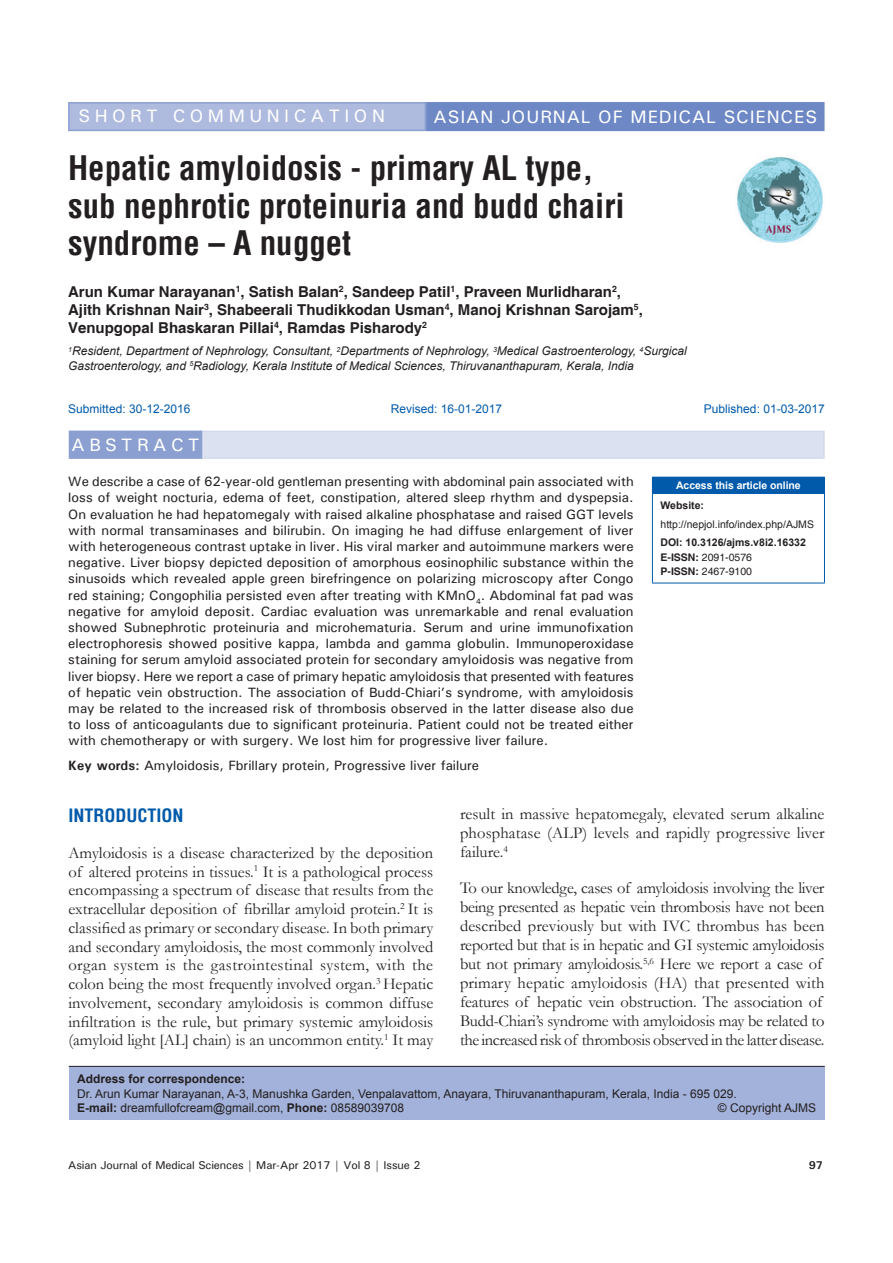
<style>
.page{position:relative;width:893px;height:1263px;background:#fff}
.page>*{position:absolute;margin:0;border:0;box-sizing:border-box;transform-origin:0 0}
.AT{font:700 condensed 33px/37.5px "Helvetica";color:#231f20}
.AH{font:500 18px "Univers";letter-spacing:.05em;color:#fff}
.AH-2{font:500 18px "Univers";letter-spacing:.25em;color:#fff}
.t1{font:700 condensed 18px "Helvetica";color:#015aaa}
.ABSH{font:500 18px "Univers";letter-spacing:.25em;color:#fff}
.TX{font:16.5px/18.8px "Garamond";letter-spacing:-.015em;color:#231f20;text-align:justify}
.AU{font:700 15px/18px "Helvetica";color:#231f20}
.ABS{font:500 13.5px/16.2px "Univers";color:#231f20;text-align:justify}
.KWD{font:500 13.5px "Univers";color:#231f20}
.AFF{font:italic 12px/14.4px "Arial";color:#231f20}
.ADD{font:12px/14.4px "Arial";color:#231f20}
.HIS_1{font:12px "Arial";color:#015aaa}
.t2{font:500 11.25px "Univers";letter-spacing:-.01em;color:#231f20}
.t3{font:700 11.25px "Univers";color:#231f20}
.t4{font:700 10.5px/14.2px "Arial";color:#231f20}
.t5{font:10.5px/18.8px "Arial";color:#231f20}
.t6{font:700 10.5px "Arial";letter-spacing:-.005em;color:#fff}
.s1{font-weight:700}
.s2{font-family:"Helvetica"}
.s3{font-family:"Helvetica";font-weight:400}
</style>
<div class="page">
<div style="left:69px;top:431px;width:756px;height:28px;background:#dbe1f1"></div>
<div style="left:69px;top:431px;width:132px;height:27px;background:#8b9fd1"></div>
<div style="left:69px;top:431px;width:133px;height:28px;border:2px solid #8b9fd1"></div>
<div style="left:69px;top:103px;width:356px;height:27px;background:#aebade"></div>
<div style="left:68px;top:102px;width:358px;height:29px;border:2px solid #8b9fd1"></div>
<div style="left:427px;top:103px;width:397px;height:27px;background:#6d88c5"></div>
<div style="left:426px;top:102px;width:398px;height:29px;border:2px solid #6d88c5"></div>
<div style="left:652px;top:477px;width:172px;height:16px;background:#015aaa"></div>
<svg style="left:824px;top:477px;width:1px;height:16px"></svg>
<hr style="left:652px;top:494px;width:1px;height:89px;background:#015aaa">
<hr style="left:652px;top:493px;width:173px;height:1px;background:#015aaa">
<hr style="left:824px;top:494px;width:1px;height:89px;background:#015aaa">
<hr style="left:652px;top:583px;width:173px;height:1px;background:#015aaa">
<img style="left:737px;top:157px;width:86px;height:86px">
<div style="left:69px;top:1066px;width:756px;height:54px;background:#a3b2da"></div>
<hr style="left:69px;top:1066px;width:756px;height:1px;background:#231f20">
<p class="AH-2" style="left:79px;top:105px;width:308px">SHORT COMMUNICATION</p>
<p class="AH" style="left:434px;top:105px;width:385px">ASIAN JOURNAL OF MEDICAL SCIENCES</p>
<p class="AT" style="left:68px;top:149px;width:558px">Hepatic amyloidosis - primary AL type, sub nephrotic proteinuria and budd chairi syndrome – A nugget</p>
<p class="AU" style="left:68px;top:283px;width:576px">Arun Kumar Narayanan<sup>1</sup>, Satish Balan<sup>2</sup>, Sandeep Patil<sup>1</sup>, Praveen Murlidharan<sup>2</sup>,<br>Ajith Krishnan Nair<sup>3</sup>, Shabeerali Thudikkodan Usman<sup>4</sup>, Manoj Krishnan Sarojam<sup>5</sup>,<br>Venupgopal Bhaskaran Pillai<sup>4</sup>, Ramdas Pisharody<sup>2</sup></p>
<p class="AFF" style="left:68px;top:344px;width:620px"><sup>1</sup>Resident, Department of Nephrology, Consultant, <sup>2</sup>Departments of Nephrology, <sup>3</sup>Medical Gastroenterology, <sup>4</sup>Surgical<br>Gastroenterology, and <sup>5</sup>Radiology, Kerala Institute of Medical Sciences, Thiruvananthapuram, Kerala, India</p>
<p class="HIS_1" style="left:68px;top:400px;width:124px">Submitted: 30-12-2016</p>
<p class="HIS_1" style="left:391px;top:400px;width:113px">Revised: 16-01-2017</p>
<p class="HIS_1" style="left:704px;top:400px;width:122px">Published: 01-03-2017</p>
<p class="ABSH" style="left:72px;top:433px;width:129px">ABSTRACT</p>
<p class="ABS" style="left:68px;top:473px;width:567px">We describe a case of 62-year-old gentleman presenting with abdominal pain associated with loss of weight nocturia, edema of feet, constipation, altered sleep rhythm and dyspepsia.<br>On evaluation he had hepatomegaly with raised alkaline phosphatase and raised GGT levels with normal transaminases and bilirubin. On imaging he had diffuse enlargement of liver with heterogeneous contrast uptake in liver. His viral marker and autoimmune markers were negative. Liver biopsy depicted deposition of amorphous eosinophilic substance within the sinusoids which revealed apple green birefringence on polarizing microscopy after Congo red staining; Congophilia persisted even after treating with KMnO<sub>4</sub>. Abdominal fat pad was negative for amyloid deposit. Cardiac evaluation was unremarkable and renal evaluation showed Subnephrotic proteinuria and microhematuria. Serum and urine immunofixation electrophoresis showed positive kappa, lambda and gamma globulin. Immunoperoxidase staining for serum amyloid associated protein for secondary amyloidosis was negative from liver biopsy. Here we report a case of primary hepatic amyloidosis that presented with features of hepatic vein obstruction. The association of Budd-Chiari’s syndrome, with amyloidosis may be related to the increased risk of thrombosis observed in the latter disease also due to loss of anticoagulants due to significant proteinuria. Patient could not be treated either with chemotherapy or with surgery. We lost him for progressive liver failure.</p>
<p class="KWD" style="left:68px;top:757px;width:412px"><span class="s1">Key words:</span> Amyloidosis, Fbrillary protein, Progressive liver failure</p>
<p class="t6" style="left:676px;top:478px;width:126px">Access this article online</p>
<p class="t5" style="left:660px;top:496px;width:155px"><span class="s1">Website: </span>http://nepjol.info/index.php/AJMS</p>
<p class="t4" style="left:660px;top:536px;width:147px">DOI: 10.3126/ajms.v8i2.16332<br><span class="s2">E-ISSN:</span> <span class="s3">2091-0576<br></span><span class="s2">P-ISSN:</span> <span class="s3">2467-9100</span></p>
<h1 class="t1" style="left:68px;top:803px;width:117px">INTRODUCTION</h1>
<p class="TX" style="left:68px;top:843px;width:366px">Amyloidosis is a disease characterized by the deposition of altered proteins in tissues.<sup>1</sup> It is a pathological process encompassing a spectrum of disease that results from the extracellular deposition of fibrillar amyloid protein.<sup>2</sup> It is classified as primary or secondary disease. In both primary and secondary amyloidosis, the most commonly involved organ system is the gastrointestinal system, with the colon being the most frequently involved organ.<sup>3</sup> Hepatic involvement, secondary amyloidosis is common diffuse infiltration is the rule, but primary systemic amyloidosis (amyloid light [AL] chain) is an uncommon entity.<sup>1</sup> It may</p>
<p class="TX" style="left:460px;top:804px;width:366px">result in massive hepatomegaly, elevated serum alkaline phosphatase (ALP) levels and rapidly progressive liver failure.<sup>4</sup></p>
<p class="TX" style="left:460px;top:878px;width:366px;text-align:left">To our knowledge, cases of amyloidosis involving the liver being presented as hepatic vein thrombosis have not been described previously but with IVC thrombus has been reported but that is in hepatic and GI systemic amyloidosis but not primary amyloidosis.<sup>5,6</sup> Here we report a case of primary hepatic amyloidosis (HA) that presented with features of hepatic vein obstruction. The association of Budd-Chiari’s syndrome with amyloidosis may be related to the increased risk of thrombosis observed in the latter disease.</p>
<p class="ADD" style="left:77px;top:1072px;width:661px"><span class="s1">Address for correspondence:<br></span>Dr. Arun Kumar Narayanan, A-3, Manushka Garden, Venpalavattom, Anayara, Thiruvananthapuram, Kerala, India - 695 029.<br><span class="s1">E-mail:</span> dreamfullofcream@gmail.com, <span class="s1">Phone:</span> 08589039708</p>
<p class="ADD" style="left:718px;top:1100px;width:100px">© Copyright AJMS</p>
<p class="t2" style="left:68px;top:1157px;width:354px">Asian Journal of Medical Sciences | Mar-Apr 2017 | Vol 8 | Issue 2</p>
<p class="t3" style="left:809px;top:1157px;width:16px">97</p>
</div>
